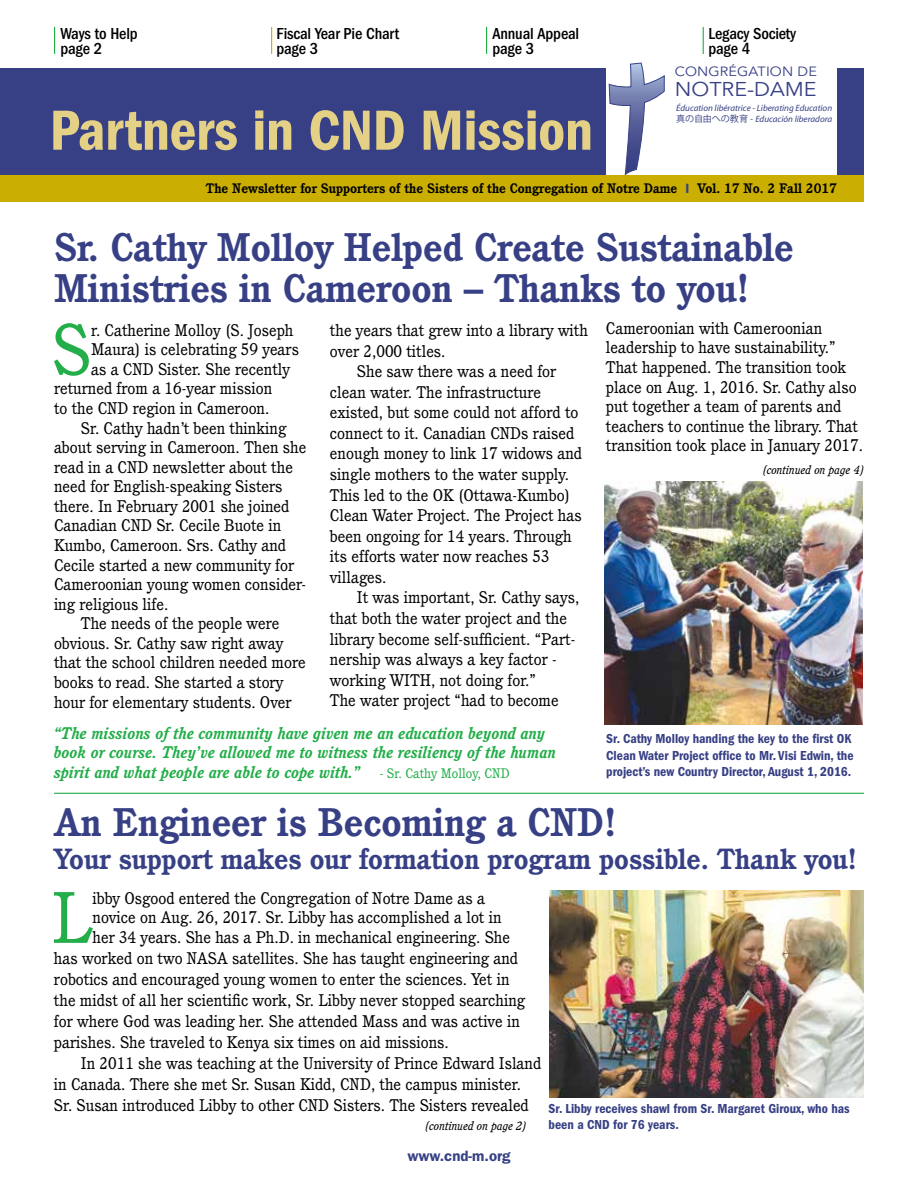
<style>
.page{position:relative;width:918px;height:1188px;background:#fff}
.page>*{position:absolute;margin:0;border:0;box-sizing:border-box;transform-origin:0 0}
.t1{font:71.1px "Cushing";color:#23ae49}
.t2{font:600 condensed 58.5px "Franklin Gothic";letter-spacing:-.005em;color:#e5d186}
.t3{font:700 39px/40.5px "Cushing";color:#374085}
.t4{font:700 28.5px "Cushing";color:#374085}
.t5{font:19.8px "Avenir";color:#374085;scale:1.08 1}
.t6{font:16.5px/21px "Cushing";color:#000}
.t7{font:italic 700 16.5px/19.5px "Cushing";color:#23ae49}
.t8{font:500 condensed 16.5px "Franklin Gothic";letter-spacing:-.01em;color:#000}
.t9{font:600 15px "Franklin Gothic";color:#374085}
.t10{font:600 condensed 13.5px/16.5px "Franklin Gothic";color:#374085}
.t11{font:700 13.5px "Cushing";color:#000}
.t12{font:13.35px "Avenir";letter-spacing:.01em;color:#374085;scale:1.08 1}
.t13{font:italic 12px "Cushing";color:#000}
.t14{font:italic 9px/11.4px "Myriad";color:#374085}
.s1{font-family:"Koz Go Pro Regular 90 pv RKSJ H";font-style:normal}
.s2{font-family:"Franklin Gothic";font-weight:600;color:#374085}
.s3{font-weight:400;font-style:normal;font-size:13.5px}
</style>
<div class="page">
<img style="left:549px;top:890px;width:315px;height:208px">
<svg style="left:54px;top:27px;width:1px;height:27px"></svg>
<svg style="left:271px;top:27px;width:1px;height:27px"></svg>
<svg style="left:486px;top:27px;width:1px;height:27px"></svg>
<svg style="left:703px;top:27px;width:1px;height:27px"></svg>
<div style="left:1px;top:68px;width:863px;height:108px;background:#374085"></div>
<div style="left:606px;top:59px;width:231px;height:117px;background:#fff"></div>
<svg style="left:609px;top:62px;width:56px;height:114px"></svg>
<div style="left:1px;top:176px;width:863px;height:26px;background:#caae01"></div>
<img style="left:605px;top:482px;width:258px;height:242px">
<hr style="left:54px;top:793px;width:810px;height:1px;background:#23ae49">
<p class="t8" style="left:60px;top:25px;width:79px">Ways to Help</p>
<p class="t8" style="left:276px;top:25px;width:124px">Fiscal Year Pie Chart</p>
<p class="t8" style="left:492px;top:25px;width:88px">Annual Appeal</p>
<p class="t8" style="left:708px;top:25px;width:89px">Legacy Society</p>
<p class="t8" style="left:60px;top:40px;width:43px">page 2</p>
<p class="t8" style="left:276px;top:40px;width:43px">page 3</p>
<p class="t8" style="left:492px;top:40px;width:43px">page 3</p>
<p class="t8" style="left:708px;top:40px;width:43px">page 4</p>
<p class="t12" style="left:675px;top:64px;width:133px">CONGRÉGATION DE</p>
<p class="t5" style="left:675px;top:78px;width:133px">NOTRE-DAME</p>
<p class="t14" style="left:676px;top:103px;width:158px">Éducation libératrice - Liberating Education<span class="s1">真の自由への教育 -</span> Educación liberadora</p>
<h2 class="t2" style="left:50px;top:97px;width:545px">Partners in CND Mission</h2>
<p class="t11" style="left:206px;top:180px;width:633px">The Newsletter for Supporters of the Sisters of the Congregation of Notre Dame <span class="s2">I</span> Vol. 17 No. 2 Fall 2017</p>
<h3 class="t3" style="left:54px;top:227px;width:741px">Sr. Cathy Molloy Helped Create Sustainable<br>Ministries in Cameroon – Thanks to you!</h3>
<h1 class="t1" style="left:52px;top:308px;width:41px">S</h1>
<p class="t6" style="left:91px;top:319px;width:204px">r. Catherine Molloy (S. Joseph</p>
<p class="t6" style="left:606px;top:318px;width:259px;line-height:19.6px">Cameroonian with Cameroonian leadership to have sustainability.” That happened. The transition took place on Aug. 1, 2016. Sr. Cathy also put together a team of parents and teachers to continue the library. That transition took place in January 2017.</p>
<p class="t13" style="left:763px;top:462px;width:103px">(continued on page 4)</p>
<p class="t6" style="left:330px;top:320px;width:260px">the years that grew into a library with</p>
<p class="t6" style="left:330px;top:340px;width:117px">over 2,000 titles.</p>
<p class="t6" style="left:357px;top:361px;width:201px">She saw there was a need for</p>
<p class="t6" style="left:330px;top:381px;width:213px">clean water. The infrastructure</p>
<p class="t6" style="left:330px;top:402px;width:250px">existed, but some could not afford to</p>
<p class="t6" style="left:330px;top:422px;width:246px">connect to it. Canadian CNDs raised</p>
<p class="t6" style="left:330px;top:443px;width:254px">enough money to link 17 widows and</p>
<p class="t6" style="left:330px;top:464px;width:240px">single mothers to the water supply.</p>
<p class="t6" style="left:330px;top:484px;width:242px">This led to the OK (Ottawa-Kumbo)</p>
<p class="t6" style="left:330px;top:505px;width:253px">Clean Water Project. The Project has</p>
<p class="t6" style="left:330px;top:525px;width:243px">been ongoing for 14 years. Through</p>
<p class="t6" style="left:330px;top:546px;width:221px">its efforts water now reaches 53</p>
<p class="t6" style="left:330px;top:566px;width:58px">villages.</p>
<p class="t6" style="left:357px;top:587px;width:224px">It was important, Sr. Cathy says,</p>
<p class="t6" style="left:330px;top:608px;width:239px">that both the water project and the</p>
<p class="t6" style="left:330px;top:628px;width:247px">library become self-sufficient. “Part-</p>
<p class="t6" style="left:330px;top:649px;width:228px">nership was always a key factor -</p>
<p class="t6" style="left:330px;top:669px;width:207px">working WITH, not doing for.”</p>
<p class="t6" style="left:330px;top:690px;width:230px">The water project “had to become</p>
<p class="t6" style="left:91px;top:339px;width:209px">Maura) is celebrating 59 years</p>
<p class="t6" style="left:91px;top:358px;width:200px">as a CND Sister. She recently</p>
<p class="t6" style="left:54px;top:378px;width:220px">returned from a 16-year mission</p>
<p class="t6" style="left:54px;top:398px;width:217px">to the CND region in Cameroon.</p>
<p class="t6" style="left:81px;top:417px;width:207px">Sr. Cathy hadn’t been thinking</p>
<p class="t6" style="left:54px;top:437px;width:254px">about serving in Cameroon. Then she</p>
<p class="t6" style="left:54px;top:456px;width:240px">read in a CND newsletter about the</p>
<p class="t6" style="left:54px;top:476px;width:230px">need for English-speaking Sisters</p>
<p class="t6" style="left:54px;top:495px;width:237px">there. In February 2001 she joined</p>
<p class="t6" style="left:54px;top:515px;width:229px">Canadian CND Sr. Cecile Buote in</p>
<p class="t6" style="left:54px;top:535px;width:234px">Kumbo, Cameroon. Srs. Cathy and</p>
<p class="t6" style="left:54px;top:554px;width:242px">Cecile started a new community for</p>
<p class="t6" style="left:54px;top:574px;width:254px">Cameroonian young women consider-</p>
<p class="t6" style="left:54px;top:593px;width:116px">ing religious life.</p>
<p class="t6" style="left:81px;top:613px;width:200px">The needs of the people were</p>
<p class="t6" style="left:54px;top:632px;width:231px">obvious. Sr. Cathy saw right away</p>
<p class="t6" style="left:54px;top:652px;width:253px">that the school children needed more</p>
<p class="t6" style="left:54px;top:671px;width:231px">books to read. She started a story</p>
<p class="t6" style="left:54px;top:691px;width:239px">hour for elementary students. Over</p>
<p class="t7" style="left:54px;top:723px;width:503px">“The missions of the community have given me an education beyond any book or course. They’ve allowed me to witness the resiliency of the human spirit and what people are able to cope with.” <span class="s3">- Sr. Cathy Molloy, CND</span></p>
<p class="t10" style="left:606px;top:731px;width:249px">Sr. Cathy Molloy handing the key to the first OK<br>Clean Water Project office to Mr. Visi Edwin, the project’s new Country Director, August 1, 2016.</p>
<h3 class="t3" style="left:54px;top:801px;width:564px">An Engineer is Becoming a CND!</h3>
<h3 class="t4" style="left:54px;top:842px;width:804px">Your support makes our formation program possible. Thank you!</h3>
<h1 class="t1" style="left:52px;top:876px;width:42px">L</h1>
<p class="t6" style="left:92px;top:888px;width:419px;line-height:19.5px">ibby Osgood entered the Congregation of Notre Dame as a novice on Aug. 26, 2017. Sr. Libby has accomplished a lot in her 34 years. She has a Ph.D. in mechanical engineering. She</p>
<p class="t6" style="left:54px;top:947px;width:473px">has worked on two NASA satellites. She has taught engineering and robotics and encouraged young women to enter the sciences. Yet in the midst of all her scientific work, Sr. Libby never stopped searching for where God was leading her. She attended Mass and was active in parishes. She traveled to Kenya six times on aid missions.</p>
<p class="t6" style="left:54px;top:1053px;width:489px;text-indent:27px">In 2011 she was teaching at the University of Prince Edward Island in Canada. There she met Sr. Susan Kidd, CND, the campus minister.<br>Sr. Susan introduced Libby to other CND Sisters. The Sisters revealed</p>
<p class="t13" style="left:425px;top:1119px;width:103px">(continued on page 2)</p>
<p class="t10" style="left:549px;top:1100px;width:303px">Sr. Libby receives shawl from Sr. Margaret Giroux, who has been a CND for 76 years.</p>
<p class="t9" style="left:407px;top:1147px;width:105px">www.cnd-m.org</p>
</div>
